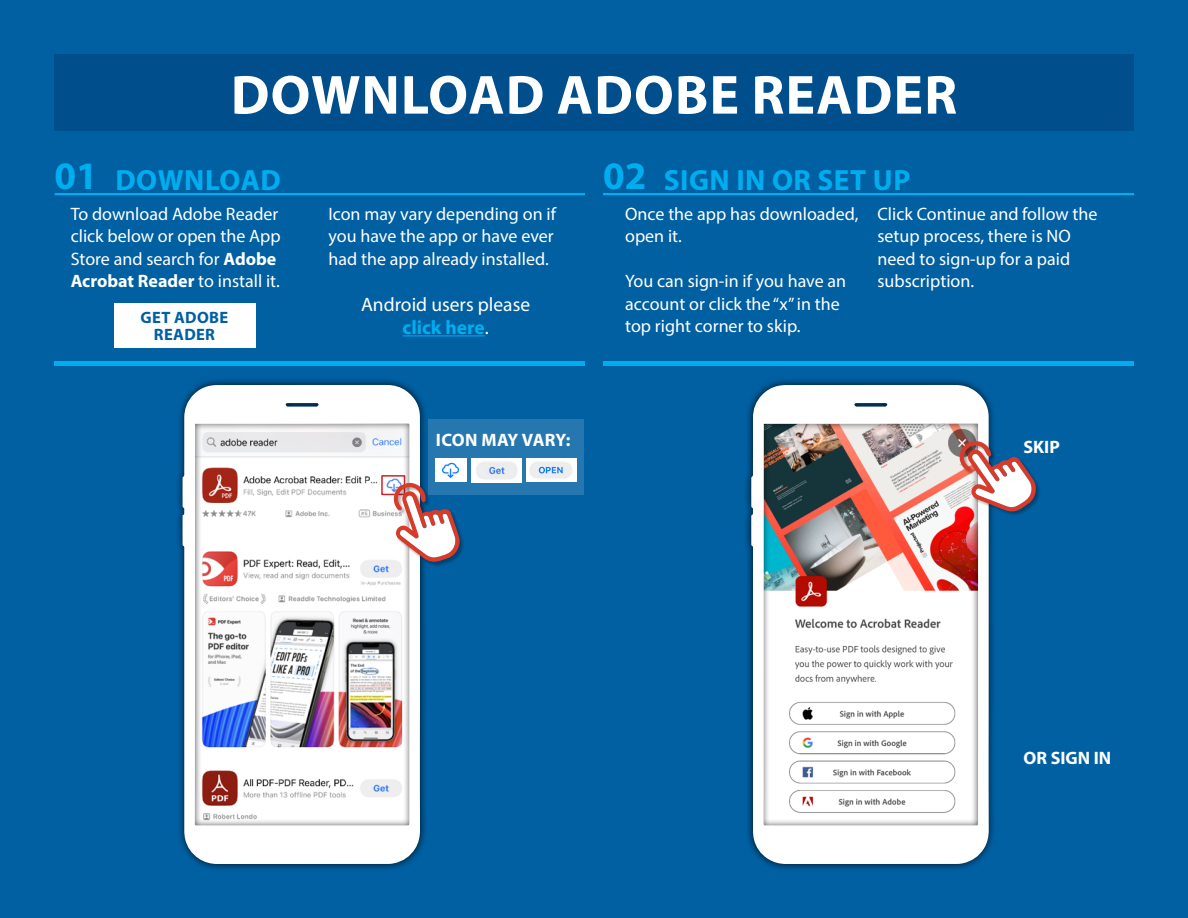
<style>
.page{position:relative;width:1188px;height:918px;background:#0060a2}
.page>*{position:absolute;margin:0;border:0;box-sizing:border-box;transform-origin:0 0}
.t1{font:700 55.5px "Myriad Pro";letter-spacing:.02em;color:#fff}
.t2{font:700 29.25px "Myriad Pro";letter-spacing:.02em;color:#00aeef}
.t3{font:19.5px/23.4px "Myriad Pro";color:#fff;text-align:center}
.t4{font:18px/22.5px "Myriad Pro";color:#fff}
.t5{font:700 18px "Myriad Pro";color:#fff}
.t6{font:700 16.5px/16.5px "Myriad Pro";letter-spacing:.02em;color:#0060a2;text-align:center}
.s1{font-size:39px}
.s2{font-weight:700}
.s3{font-weight:700;color:#00aeef}
</style>
<div class="page">
<div style="left:428px;top:419px;width:156px;height:76px;background:#2677af"></div>
<div style="left:54px;top:54px;width:1080px;height:77px;background:#004e8c"></div>
<hr style="left:403px;top:335px;width:82px;height:1px;background:#00aeef">
<hr style="left:55px;top:193px;width:530px;height:2px;background:#00aeef">
<hr style="left:603px;top:193px;width:531px;height:2px;background:#00aeef">
<div style="left:175px;top:378px;width:253px;height:494px;background:#000;opacity:.75"></div>
<svg style="left:183px;top:385px;width:237px;height:479px;background:#e3dfe3"></svg>
<div style="left:744px;top:378px;width:252px;height:494px;background:#000;opacity:.75"></div>
<svg style="left:751px;top:385px;width:238px;height:479px;background:#d9d1d1"></svg>
<div style="left:114px;top:303px;width:141px;height:44px;background:#fff"></div>
<div style="left:381px;top:475px;width:24px;height:20px;border:2px solid #d2232a"></div>
<div style="left:394px;top:483px;width:70px;height:84px;background:#000;opacity:.29"></div>
<svg style="left:393px;top:482px;width:68px;height:80px"></svg>
<div style="left:960px;top:441px;width:81px;height:75px;background:#000;opacity:.29"></div>
<svg style="left:958px;top:441px;width:80px;height:71px"></svg>
<div style="left:54px;top:361px;width:531px;height:5px;background:#00aeef"></div>
<div style="left:603px;top:361px;width:531px;height:5px;background:#00aeef"></div>
<img style="left:471px;top:458px;width:51px;height:24px">
<img style="left:527px;top:458px;width:50px;height:24px">
<img style="left:436px;top:458px;width:30px;height:24px">
<h1 class="t1" style="left:231px;top:59px;width:728px">DOWNLOAD ADOBE READER</h1>
<h2 class="t2" style="left:55px;top:161px;width:228px"><span class="s1">01</span> DOWNLOAD</h2>
<h2 class="t2" style="left:603px;top:161px;width:309px"><span class="s1">02</span> SIGN IN OR SET UP</h2>
<p class="t4" style="left:71px;top:202px;width:211px">To download Adobe Reader click below or open the App<br>Store and search for <span class="s2">Adobe<br>Acrobat Reader</span> to install it.</p>
<p class="t4" style="left:328px;top:202px;width:229px">Icon may vary depending on if you have the app or have ever had the app already installed.</p>
<p class="t3" style="left:361px;top:292px;width:171px">Android users please <span class="s3">click here</span>.</p>
<p class="t4" style="left:878px;top:202px;width:221px">Click Continue and follow the setup process, there is NO need to sign-up for a paid subscription.</p>
<p class="t4" style="left:625px;top:202px;width:235px">Once the app has downloaded, open it.</p>
<p class="t4" style="left:625px;top:270px;width:223px">You can sign-in if you have an account or click the “x” in the top right corner to skip.</p>
<p class="t6" style="left:141px;top:309px;width:89px">GET ADOBE<br>READER</p>
<p class="t5" style="left:436px;top:428px;width:136px">ICON MAY VARY:</p>
<p class="t5" style="left:1023px;top:436px;width:38px">SKIP</p>
<p class="t5" style="left:1023px;top:746px;width:89px">OR SIGN IN</p>
</div>
